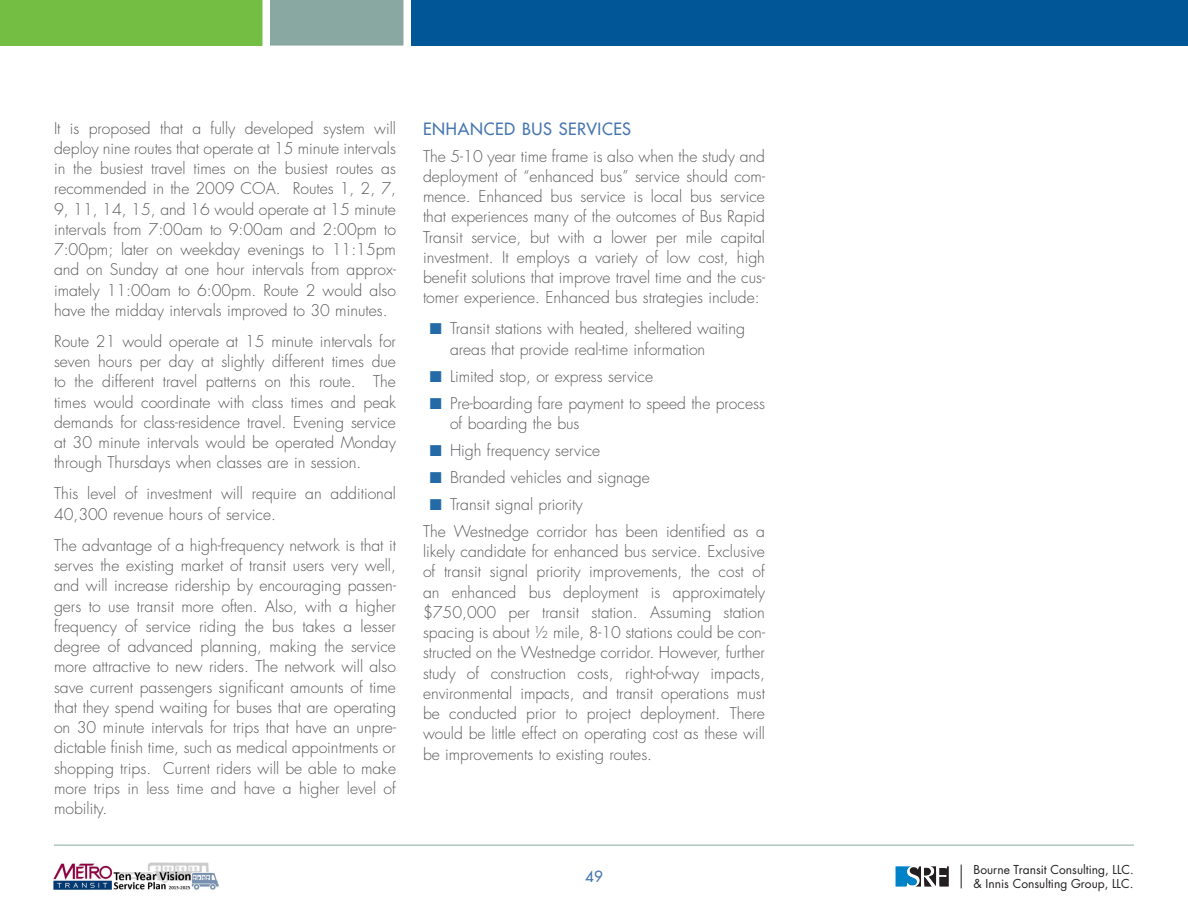
<style>
.page{position:relative;width:1188px;height:918px;background:#fff}
.page>*{position:absolute;margin:0;border:0;box-sizing:border-box;transform-origin:0 0}
.Heading_4{font:16.5px "Futura";letter-spacing:.035em;color:#4676b0}
.Body{font:300 15.75px/20.2px "Futura";color:#57585a;text-align:justify}
.t1{font:15px "Futura";color:#4676b0}
.t2{font:12px/14.4px "Futura";color:#231f20}
.s1{color:#246aa7}
</style>
<div class="page">
<hr style="left:54px;top:845px;width:1080px;height:1px;background:#89a8a2">
<img style="left:53px;top:862px;width:166px;height:28px">
<svg style="left:896px;top:866px;width:53px;height:21px"></svg>
<svg style="left:961px;top:865px;width:1px;height:23px"></svg>
<div style="left:404px;top:0;width:784px;height:46px;background:#015698"></div>
<div style="left:0;top:0;width:286px;height:46px;background:#74bf43"></div>
<svg style="left:262px;top:0;width:149px;height:46px;background:#95b1ab"></svg>
<p class="Body" style="left:54px;top:118px;width:344px">It is proposed that a fully developed system will deploy nine routes that operate at 15 minute intervals in the busiest travel times on the busiest routes as recommended in the 2009 COA. Routes 1, 2, 7, 9, 11, 14, 15, and 16 would operate at 15 minute intervals from 7:00am to 9:00am and 2:00pm to 7:00pm; later on weekday evenings to 11:15pm and on Sunday at one hour intervals from approx&shy;imately 11:00am to 6:00pm. Route 2 would also have the midday intervals improved to 30 minutes.</p>
<p class="Body" style="left:54px;top:331px;width:344px">Route 21 would operate at 15 minute intervals for seven hours per day at slightly different times due to the different travel patterns on this route. The times would coordinate with class times and peak demands for class-residence travel. Evening service at 30 minute intervals would be operated Monday through Thursdays when classes are in session.</p>
<p class="Body" style="left:54px;top:484px;width:343px">This level of investment will require an additional<br>40,300 revenue hours of service.</p>
<p class="Body" style="left:54px;top:535px;width:344px">The advantage of a high-frequency network is that it serves the existing market of transit users very well, and will increase ridership by encouraging passen&shy;gers to use transit more often. Also, with a higher frequency of service riding the bus takes a lesser degree of advanced planning, making the service more attractive to new riders. The network will also save current passengers significant amounts of time that they spend waiting for buses that are operating on 30 minute intervals for trips that have an unpre&shy;dictable finish time, such as medical appointments or shopping trips. Current riders will be able to make more trips in less time and have a higher level of mobility.</p>
<p class="Heading_4" style="left:423px;top:118px;width:210px">ENHANCED BUS SERVICES</p>
<p class="Body" style="left:423px;top:146px;width:344px">The 5-10 year time frame is also when the study and deployment of “enhanced bus” service should com&shy;mence. Enhanced bus service is local bus service that experiences many of the outcomes of Bus Rapid Transit service, but with a lower per mile capital investment. It employs a variety of low cost, high benefit solutions that improve travel time and the cus&shy;tomer experience. Enhanced bus strategies include:</p>
<p class="Body" style="left:450px;top:319px;width:297px;text-indent:-20px"><span class="s1">■</span> Transit stations with heated, sheltered waiting areas that provide real-time information</p>
<p class="Body" style="left:430px;top:366px;width:225px"><span class="s1">■</span> Limited stop, or express service</p>
<p class="Body" style="left:450px;top:393px;width:316px;text-indent:-20px"><span class="s1">■</span> Pre-boarding fare payment to speed the process of boarding the bus</p>
<p class="Body" style="left:430px;top:440px;width:172px"><span class="s1">■</span> High frequency service</p>
<p class="Body" style="left:430px;top:467px;width:222px"><span class="s1">■</span> Branded vehicles and signage</p>
<p class="Body" style="left:430px;top:494px;width:154px"><span class="s1">■</span> Transit signal priority</p>
<p class="Body" style="left:423px;top:521px;width:344px">The Westnedge corridor has been identified as a likely candidate for enhanced bus service. Exclusive of transit signal priority improvements, the cost of an enhanced bus deployment is approximately $750,000 per transit station. Assuming station spacing is about ½ mile, 8-10 stations could be con&shy;structed on the Westnedge corridor. However, further study of construction costs, right-of-way impacts, environmental impacts, and transit operations must be conducted prior to project deployment. There would be little effect on operating cost as these will be improvements to existing routes.</p>
<p class="t1" style="left:585px;top:867px;width:19px">49</p>
<p class="t2" style="left:974px;top:862px;width:162px">Bourne Transit Consulting, LLC. &amp; Innis Consulting Group, LLC.</p>
</div>
